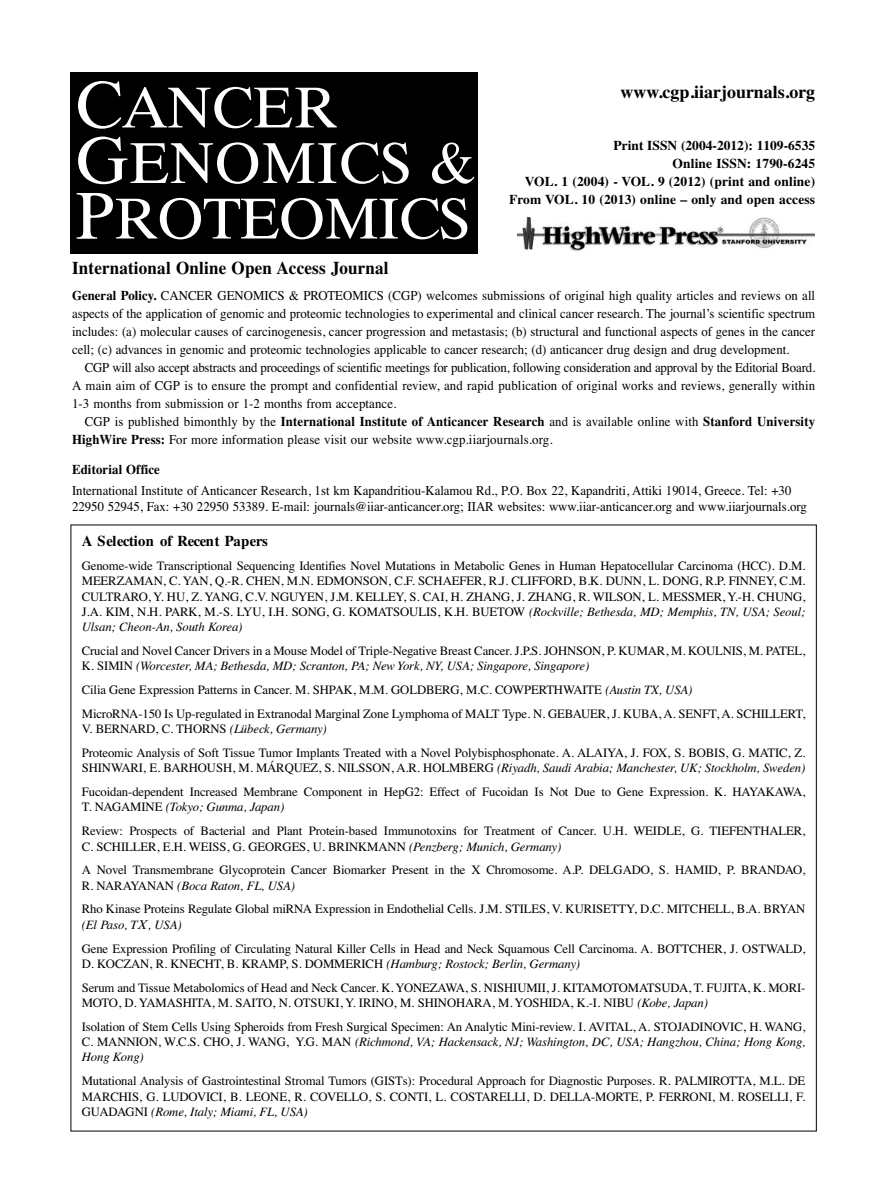
<style>
.page{position:relative;width:893px;height:1191px;background:#fff}
.page>*{position:absolute;margin:0;border:0;box-sizing:border-box;transform-origin:0 0}
.t1{font:60px/55.5px "UB Times";letter-spacing:.01em;color:#fff}
.t2{font:700 18px "Times";letter-spacing:.01em;color:#000;scale:.95 1}
.t3{font:700 18px "Times";letter-spacing:.01em;color:#000}
.t4{font:700 15px "Times";letter-spacing:-.01em;color:#000}
.t5{font:13.5px/18px "Times";color:#000;text-align:justify;scale:.95 1}
.t6{font:700 13.5px/18px "Times";letter-spacing:.01em;color:#000;text-align:right}
.t7{font:700 13.5px "Times";letter-spacing:.01em;color:#000;scale:.95 1}
.t8{font:12.75px/15.3px "Times";letter-spacing:-.01em;color:#000}
.t9{font:italic 12.75px "Times";letter-spacing:-.01em;color:#000}
.s1{font-size:69px}
.s2{font-weight:700}
.s3{font-style:italic}
</style>
<div class="page">
<div style="left:71px;top:72px;width:407px;height:182px;background:#000"></div>
<img style="left:517px;top:217px;width:298px;height:34px">
<h1 class="t1" style="left:75px;top:82px;width:403px"><span class="s1">C</span>ANCER<br><span class="s1">G</span>ENOMICS &amp;<br><span class="s1">P</span>ROTEOMICS</h1>
<h2 class="t2" style="left:72px;top:257px;width:335px">International Online Open Access Journal</h2>
<h2 class="t3" style="left:620px;top:81px;width:196px">www.cgp.iiarjournals.org</h2>
<p class="t6" style="left:509px;top:137px;width:308px">Print ISSN (2004-2012): 1109-6535<br>Online ISSN: 1790-6245<br>VOL. 1 (2004) - VOL. 9 (2012) (print and online)<br>From VOL. 10 (2013) online – only and open access</p>
<p class="t5" style="left:72px;top:286px;width:784px"><span class="s2">General Policy.</span> CANCER GENOMICS &amp; PROTEOMICS (CGP) welcomes submissions of original high quality articles and reviews on all aspects of the application of genomic and proteomic technologies to experimental and clinical cancer research. The journal’s scientific spectrum includes: (a) molecular causes of carcinogenesis, cancer progression and metastasis; (b) structural and functional aspects of genes in the cancer cell; (c) advances in genomic and proteomic technologies applicable to cancer research; (d) anticancer drug design and drug development.</p>
<p class="t5" style="left:72px;top:358px;width:784px;text-indent:13px">CGP will also accept abstracts and proceedings of scientific meetings for publication, following consideration and approval by the Editorial Board.<br>A main aim of CGP is to ensure the prompt and confidential review, and rapid publication of original works and reviews, generally within 1-3 months from submission or 1-2 months from acceptance.</p>
<p class="t5" style="left:72px;top:412px;width:784px;text-indent:13px">CGP is published bimonthly by the <span class="s2">International Institute of Anticancer Research</span> and is available online with <span class="s2">Stanford University<br>HighWire Press:</span> For more information please visit our website www.cgp.iiarjournals.org.</p>
<p class="t7" style="left:72px;top:461px;width:94px">Editorial Office</p>
<p class="t5" style="left:72px;top:482px;width:775px;line-height:16.5px">International Institute of Anticancer Research, 1st km Kapandritiou-Kalamou Rd., P.O. Box 22, Kapandriti, Attiki 19014, Greece. Tel: +30<br>22950 52945, Fax: +30 22950 53389. E-mail: journals@iiar-anticancer.org; IIAR websites: www.iiar-anticancer.org and www.iiarjournals.org</p>
<p class="t4" style="left:82px;top:532px;width:187px">A Selection of Recent Papers</p>
<p class="t8" style="left:82px;top:558px;width:725px;text-align:justify">Genome-wide Transcriptional Sequencing Identifies Novel Mutations in Metabolic Genes in Human Hepatocellular Carcinoma (HCC). D.M.<br>MEERZAMAN, C. YAN, Q.-R. CHEN, M.N. EDMONSON, C.F. SCHAEFER, R.J. CLIFFORD, B.K. DUNN, L. DONG, R.P. FINNEY, C.M.<br>CULTRARO, Y. HU, Z. YANG, C.V. NGUYEN, J.M. KELLEY, S. CAI, H. ZHANG, J. ZHANG, R. WILSON, L. MESSMER, Y.-H. CHUNG, J.A. KIM, N.H. PARK, M.-S. LYU, I.H. SONG, G. KOMATSOULIS, K.H. BUETOW <span class="s3">(Rockville; Bethesda, MD; Memphis, TN, USA; Seoul; Ulsan; Cheon-An, South Korea)</span></p>
<p class="t8" style="left:82px;top:643px;width:725px">Crucial and Novel Cancer Drivers in a Mouse Model of Triple-Negative Breast Cancer. J.P.S. JOHNSON, P. KUMAR, M. KOULNIS, M. PATEL,<br>K. SIMIN <span class="s3">(Worcester, MA; Bethesda, MD; Scranton, PA; New York, NY, USA; Singapore, Singapore)</span></p>
<p class="t8" style="left:82px;top:678px;width:725px;line-height:23.9px">Cilia Gene Expression Patterns in Cancer. M. SHPAK, M.M. GOLDBERG, M.C. COWPERTHWAITE <span class="s3">(Austin TX, USA)<br></span>MicroRNA-150 Is Up-regulated in Extranodal Marginal Zone Lymphoma of MALT Type. N. GEBAUER, J. KUBA, A. SENFT, A. SCHILLERT,</p>
<p class="t8" style="left:82px;top:717px;width:725px;line-height:23.9px">V. BERNARD, C. THORNS <span class="s3">(Lübeck, Germany)<br></span>Proteomic Analysis of Soft Tissue Tumor Implants Treated with a Novel Polybisphosphonate. A. ALAIYA, J. FOX, S. BOBIS, G. MATIC, Z.</p>
<p class="t8" style="left:82px;top:756px;width:725px;line-height:23.9px">SHINWARI, E. BARHOUSH, M. MÁRQUEZ, S. NILSSON, A.R. HOLMBERG <span class="s3">(Riyadh, Saudi Arabia; Manchester, UK; Stockholm, Sweden)<br></span>Fucoidan-dependent Increased Membrane Component in HepG2: Effect of Fucoidan Is Not Due to Gene Expression. K. HAYAKAWA,</p>
<p class="t8" style="left:82px;top:795px;width:725px;line-height:23.9px">T. NAGAMINE <span class="s3">(Tokyo; Gunma, Japan)<br></span>Review: Prospects of Bacterial and Plant Protein-based Immunotoxins for Treatment of Cancer. U.H. WEIDLE, G. TIEFENTHALER,</p>
<p class="t8" style="left:82px;top:834px;width:725px;line-height:23.9px">C. SCHILLER, E.H. WEISS, G. GEORGES, U. BRINKMANN <span class="s3">(Penzberg; Munich, Germany)<br></span>A Novel Transmembrane Glycoprotein Cancer Biomarker Present in the X Chromosome. A.P. DELGADO, S. HAMID, P. BRANDAO,</p>
<p class="t8" style="left:82px;top:873px;width:725px;line-height:23.9px">R. NARAYANAN <span class="s3">(Boca Raton, FL, USA)<br></span>Rho Kinase Proteins Regulate Global miRNA Expression in Endothelial Cells. J.M. STILES, V. KURISETTY, D.C. MITCHELL, B.A. BRYAN</p>
<p class="t9" style="left:82px;top:917px;width:101px">(El Paso, TΧ, USA)</p>
<p class="t8" style="left:82px;top:940px;width:725px">Gene Expression Profiling of Circulating Natural Killer Cells in Head and Neck Squamous Cell Carcinoma. A. BOTTCHER, J. OSTWALD,<br>D. KOCZAN, R. KNECHT, B. KRAMP, S. DOMMERICH <span class="s3">(Hamburg; Rostock; Berlin, Germany)</span></p>
<p class="t8" style="left:82px;top:979px;width:725px">Serum and Tissue Metabolomics of Head and Neck Cancer. K.YONEZAWA, S. NISHIUMII, J. KITAMOTOMATSUDA, T. FUJITA, K. MORI-<br>MOTO, D. YAMASHITA, M. SAITO, N. OTSUKI, Y. IRINO, M. SHINOHARA, M. YOSHIDA, K.-I. NIBU <span class="s3">(Kobe, Japan)</span></p>
<p class="t8" style="left:82px;top:1018px;width:725px;text-align:justify">Isolation of Stem Cells Using Spheroids from Fresh Surgical Specimen: An Analytic Mini-review. I. AVITAL, A. STOJADINOVIC, H. WANG, C. MANNION, W.C.S. CHO, J. WANG, Y.G. MAN <span class="s3">(Richmond, VA; Hackensack, NJ; Washington, DC, USA; Hangzhou, China; Hong Kong, Hong Kong)</span></p>
<p class="t8" style="left:82px;top:1073px;width:725px;text-align:justify">Mutational Analysis of Gastrointestinal Stromal Tumors (GISTs): Procedural Approach for Diagnostic Purposes. R. PALMIROTTA, M.L. DE MARCHIS, G. LUDOVICI, B. LEONE, R. COVELLO, S. CONTI, L. COSTARELLI, D. DELLA-MORTE, P. FERRONI, M. ROSELLI, F.<br>GUADAGNI <span class="s3">(Rome, Italy; Miami, FL, USA)</span></p>
</div>
